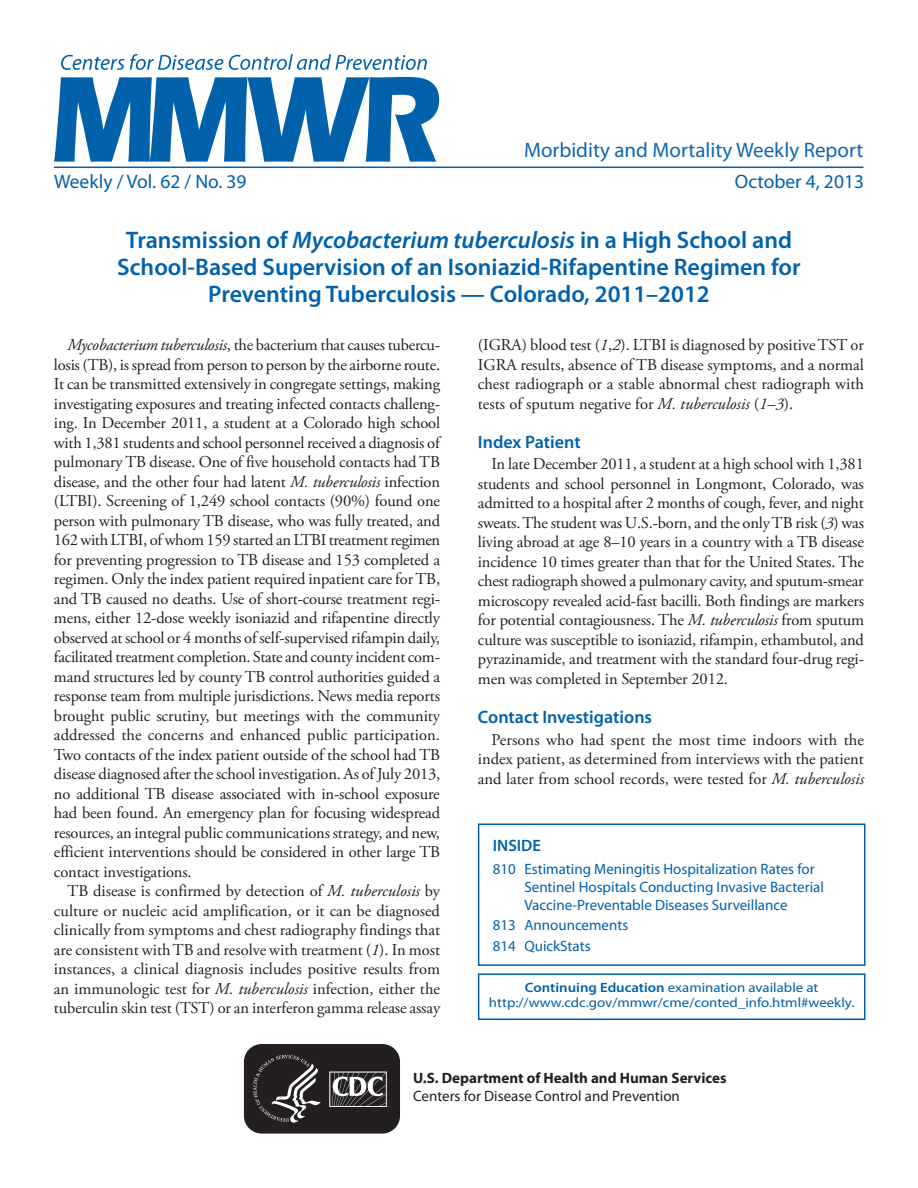
<style>
.page{position:relative;width:918px;height:1188px;background:#fff}
.page>*{position:absolute;margin:0;border:0;box-sizing:border-box;transform-origin:0 0}
.headline{font:600 24px/27px "Myriad Pro";color:#0161ab;text-align:center}
.t1{font:21px "Myriad Pro";color:#1167af}
.cover_date_vol{font:19.5px "Myriad Pro";color:#0161ab}
.headline2{font:600 18px "Myriad Pro";color:#0161ab}
.body_copy{font:16.5px/19.5px "Adobe Garamond Pro";letter-spacing:-.005em;color:#231f20;text-align:justify}
.inside{font:600 16.5px "Myriad Pro";color:#0161ab}
.toc_headline_to_999{font:15px/18px "Myriad Pro";color:#0161ab}
.t2{font:700 15px/18px "Myriad Pro";color:#231f20}
.ce_callout_box{font:13.5px/15px "Myriad Pro";color:#0161ab;text-align:center;scale:1.1 1}
.s1{font-style:italic}
.s2{font-weight:600}
.s3{font-weight:400}
</style>
<div class="page">
<div style="left:478px;top:824px;width:388px;height:142px;border:2px solid #0161ab"></div>
<div style="left:478px;top:973px;width:388px;height:47px;border:2px solid #0161ab"></div>
<svg style="left:243px;top:1045px;width:157px;height:89px;background:#403c3d"></svg>
<hr style="left:54px;top:167px;width:810px;height:1px;background:#0161ab">
<svg style="left:54px;top:77px;width:385px;height:85px"></svg>
<svg style="left:61px;top:54px;width:366px;height:16px"></svg>
<p class="t1" style="left:524px;top:137px;width:341px">Morbidity and Mortality Weekly Report</p>
<p class="cover_date_vol" style="left:54px;top:169px;width:194px">Weekly / Vol. 62 / No. 39</p>
<p class="cover_date_vol" style="left:735px;top:169px;width:131px">October 4, 2013</p>
<p class="headline" style="left:117px;top:225px;width:685px">Transmission of <span class="s1">Mycobacterium tuberculosis</span> in a High School and<br>School-Based Supervision of an Isoniazid-Rifapentine Regimen for<br>Preventing Tuberculosis — Colorado, 2011–2012</p>
<p class="body_copy" style="left:54px;top:336px;width:388px;text-indent:14px"><span class="s1">Mycobacterium tuberculosis</span>, the bacterium that causes tubercu&shy;losis (TB), is spread from person to person by the airborne route.<br>It can be transmitted extensively in congregate settings, making investigating exposures and treating infected contacts challeng&shy;ing. In December 2011, a student at a Colorado high school with 1,381 students and school personnel received a diagnosis of pulmonary TB disease. One of five household contacts had TB disease, and the other four had latent <span class="s1">M. tuberculosis</span> infection (LTBI). Screening of 1,249 school contacts (90%) found one person with pulmonary TB disease, who was fully treated, and 162 with LTBI, of whom 159 started an LTBI treatment regimen for preventing progression to TB disease and 153 completed a regimen. Only the index patient required inpatient care for TB, and TB caused no deaths. Use of short-course treatment regi&shy;mens, either 12-dose weekly isoniazid and rifapentine directly observed at school or 4 months of self-supervised rifampin daily, facilitated treatment completion. State and county incident com&shy;mand structures led by county TB control authorities guided a response team from multiple jurisdictions. News media reports brought public scrutiny, but meetings with the community addressed the concerns and enhanced public participation.<br>Two contacts of the index patient outside of the school had TB disease diagnosed after the school investigation. As of July 2013, no additional TB disease associated with in-school exposure had been found. An emergency plan for focusing widespread resources, an integral public communications strategy, and new, efficient interventions should be considered in other large TB contact investigations.</p>
<p class="body_copy" style="left:54px;top:882px;width:388px;text-indent:13px">TB disease is confirmed by detection of <span class="s1">M. tuberculosis</span> by culture or nucleic acid amplification, or it can be diagnosed clinically from symptoms and chest radiography findings that are consistent with TB and resolve with treatment (<span class="s1">1</span>). In most instances, a clinical diagnosis includes positive results from an immunologic test for <span class="s1">M. tuberculosis</span> infection, either the tuberculin skin test (TST) or an interferon gamma release assay</p>
<p class="body_copy" style="left:478px;top:336px;width:388px">(IGRA) blood test (<span class="s1">1</span>,<span class="s1">2</span>). LTBI is diagnosed by positive TST or IGRA results, absence of TB disease symptoms, and a normal chest radiograph or a stable abnormal chest radiograph with tests of sputum negative for <span class="s1">M. tuberculosis</span> (<span class="s1">1</span>–<span class="s1">3</span>).</p>
<p class="headline2" style="left:478px;top:430px;width:104px">Index Patient</p>
<p class="body_copy" style="left:478px;top:455px;width:388px;text-indent:13px">In late December 2011, a student at a high school with 1,381 students and school personnel in Longmont, Colorado, was admitted to a hospital after 2 months of cough, fever, and night sweats. The student was U.S.-born, and the only TB risk (<span class="s1">3</span>) was living abroad at age 8–10 years in a country with a TB disease incidence 10 times greater than that for the United States. The chest radiograph showed a pulmonary cavity, and sputum-smear microscopy revealed acid-fast bacilli. Both findings are markers for potential contagiousness. The <span class="s1">M. tuberculosis</span> from sputum culture was susceptible to isoniazid, rifampin, ethambutol, and pyrazinamide, and treatment with the standard four-drug regi&shy;men was completed in September 2012.</p>
<p class="headline2" style="left:478px;top:705px;width:176px">Contact Investigations</p>
<p class="body_copy" style="left:478px;top:730px;width:388px;text-indent:13px">Persons who had spent the most time indoors with the index patient, as determined from interviews with the patient and later from school records, were tested for <span class="s1">M. tuberculosis</span></p>
<p class="inside" style="left:493px;top:835px;width:50px">INSIDE</p>
<p class="toc_headline_to_999" style="left:524px;top:860px;width:301px;text-indent:-32px">810 Estimating Meningitis Hospitalization Rates for<br>Sentinel Hospitals Conducting Invasive Bacterial<br>Vaccine-Preventable Diseases Surveillance</p>
<p class="toc_headline_to_999" style="left:493px;top:916px;width:137px">813 Announcements</p>
<p class="toc_headline_to_999" style="left:493px;top:936px;width:99px">814 QuickStats</p>
<p class="ce_callout_box" style="left:489px;top:980px;width:334px"><span class="s2">Continuing Education</span> examination available at http://www.cdc.gov/mmwr/cme/conted_info.html#weekly.</p>
<p class="t2" style="left:413px;top:1069px;width:315px">U.S. Department of Health and Human Services<br><span class="s3">Centers for Disease Control and Prevention</span></p>
</div>
